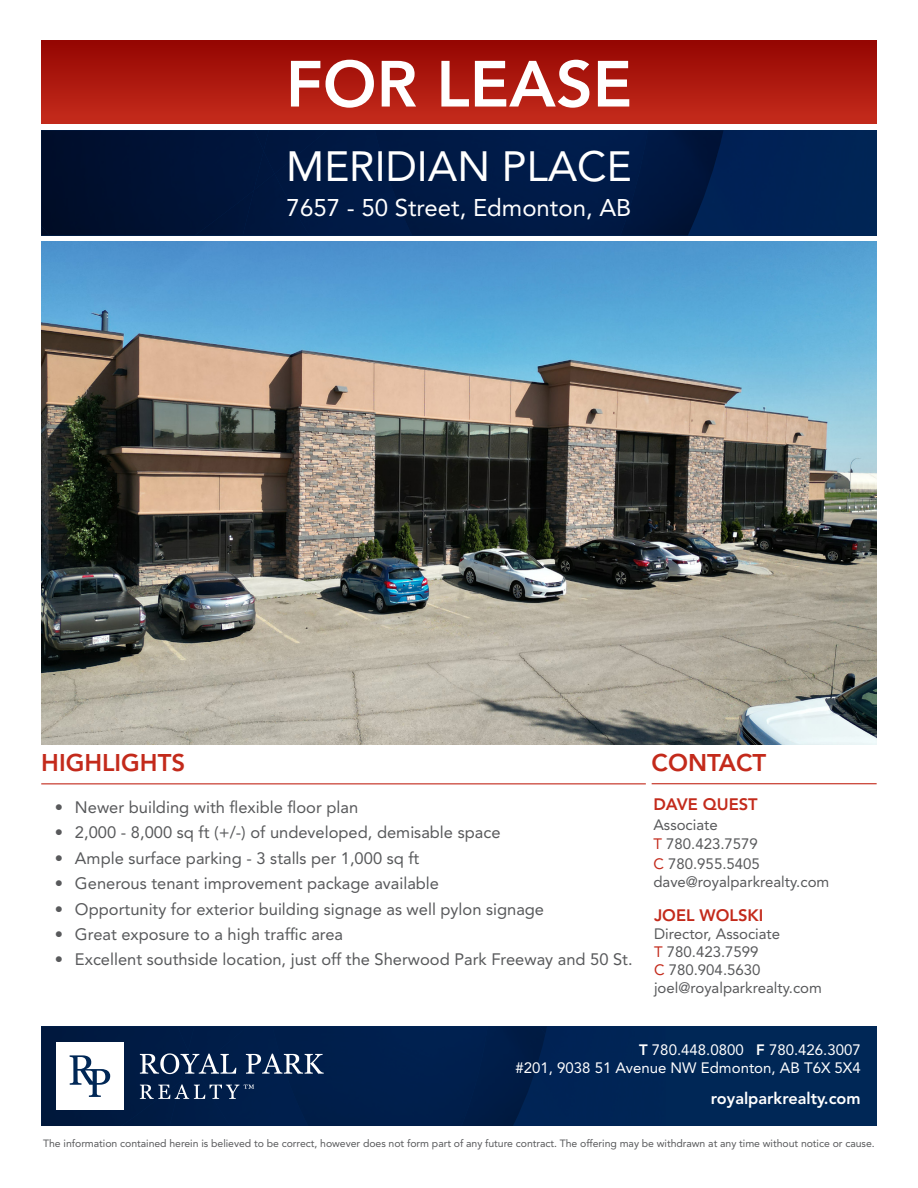
<style>
.page{position:relative;width:918px;height:1188px;background:#fff}
.page>*{position:absolute;margin:0;border:0;box-sizing:border-box;transform-origin:0 0}
.t1{font:800 64.5px "Avenir";color:#fff}
.t2{font:42px "Avenir";color:#fff}
.t3{font:24px "Avenir";color:#fff}
.t4{font:800 24px "Avenir";color:#c32a1b}
.t5{font:16.5px "Avenir";color:#58595b}
.t6{font:800 16.5px "Avenir";color:#c32a1b}
.t7{font:800 16.2px "Avenir";color:#fff}
.t8{font:15px/18px "Avenir";color:#58595b}
.t9{font:15px/18px "Avenir";color:#fff;text-align:right}
.t10{font:10.5px "Avenir";letter-spacing:-.005em;color:#58595b}
.s1{color:#c32a1b}
.s2{font-weight:800}
</style>
<div class="page">
<div style="left:41px;top:1026px;width:836px;height:100px;background:#002756"></div>
<svg style="left:540px;top:1026px;width:7px;height:8px"></svg>
<div style="left:41px;top:1026px;width:140px;height:100px;background:#001941"></div>
<img style="left:178px;top:1026px;width:10px;height:25px">
<img style="left:181px;top:1051px;width:7px;height:2px">
<div style="left:121px;top:1081px;width:49px;height:45px;background:#001b42"></div>
<img style="left:170px;top:1074px;width:27px;height:52px">
<div style="left:197px;top:1026px;width:76px;height:100px;background:#001e4a"></div>
<div style="left:273px;top:1026px;width:215px;height:100px;background:#001f4c"></div>
<svg style="left:140px;top:1053px;width:96px;height:21px"></svg>
<svg style="left:246px;top:1054px;width:78px;height:20px"></svg>
<svg style="left:140px;top:1084px;width:114px;height:15px"></svg>
<div style="left:56px;top:1042px;width:68px;height:68px;background:#fff"></div>
<svg style="left:70px;top:1055px;width:40px;height:42px"></svg>
<img style="left:41px;top:241px;width:836px;height:504px">
<img style="left:648px;top:130px;width:229px;height:105px">
<img style="left:688px;top:130px;width:84px;height:105px">
<img style="left:41px;top:130px;width:214px;height:105px">
<img style="left:255px;top:130px;width:9px;height:21px">
<img style="left:254px;top:151px;width:10px;height:23px">
<img style="left:264px;top:130px;width:11px;height:44px">
<div style="left:195px;top:190px;width:48px;height:45px;background:#001438"></div>
<div style="left:243px;top:174px;width:32px;height:61px;background:#00163d"></div>
<div style="left:275px;top:130px;width:100px;height:105px;background:#001943"></div>
<div style="left:375px;top:130px;width:273px;height:105px;background:#001a46"></div>
<div style="left:41px;top:40px;width:836px;height:84px;background:linear-gradient(to bottom,#940501,#c52b1c)"></div>
<hr style="left:41px;top:783px;width:605px;height:1px;background:#c32a1b">
<hr style="left:652px;top:783px;width:225px;height:1px;background:#c32a1b">
<h1 class="t1" style="left:286px;top:46px;width:348px">FOR LEASE</h1>
<h2 class="t2" style="left:286px;top:142px;width:347px">MERIDIAN PLACE</h2>
<h3 class="t3" style="left:287px;top:194px;width:346px">7657 - 50 Street, Edmonton, AB</h3>
<h3 class="t4" style="left:41px;top:748px;width:146px">HIGHLIGHTS</h3>
<p class="t5" style="left:55px;top:797px;width:305px">• Newer building with flexible floor plan</p>
<p class="t5" style="left:55px;top:823px;width:447px">• 2,000 - 8,000 sq ft (+/-) of undeveloped, demisable space</p>
<p class="t5" style="left:55px;top:848px;width:366px">• Ample surface parking - 3 stalls per 1,000 sq ft</p>
<p class="t5" style="left:55px;top:874px;width:386px">• Generous tenant improvement package available</p>
<p class="t5" style="left:55px;top:899px;width:491px">• Opportunity for exterior building signage as well pylon signage</p>
<p class="t5" style="left:55px;top:925px;width:290px">• Great exposure to a high traffic area</p>
<p class="t5" style="left:55px;top:950px;width:579px">• Excellent southside location, just off the Sherwood Park Freeway and 50 St.</p>
<h3 class="t4" style="left:652px;top:748px;width:116px">CONTACT</h3>
<p class="t6" style="left:653px;top:795px;width:106px">DAVE QUEST</p>
<p class="t8" style="left:653px;top:815px;width:108px;line-height:19.5px">Associate<br><span class="s1">T</span> 780.423.7579<br><span class="s1">C</span> 780.955.5405</p>
<p class="t8" style="left:653px;top:873px;width:178px">dave@royalparkrealty.com</p>
<p class="t6" style="left:654px;top:905px;width:111px">JOEL WOLSKI</p>
<p class="t8" style="left:654px;top:925px;width:169px">Director, Associate<br><span class="s1">T</span> 780.423.7599<br><span class="s1">C</span> 780.904.5630 joel@royalparkrealty.com</p>
<p class="t9" style="left:516px;top:1041px;width:347px"><span class="s2">T</span> 780.448.0800 <span class="s2">F</span> 780.426.3007<br>#201, 9038 51 Avenue NW Edmonton, AB T6X 5X4</p>
<p class="t7" style="left:711px;top:1089px;width:151px">royalparkrealty.com</p>
<p class="t10" style="left:43px;top:1138px;width:833px">The information contained herein is believed to be correct, however does not form part of any future contract. The offering may be withdrawn at any time without notice or cause.</p>
</div>
